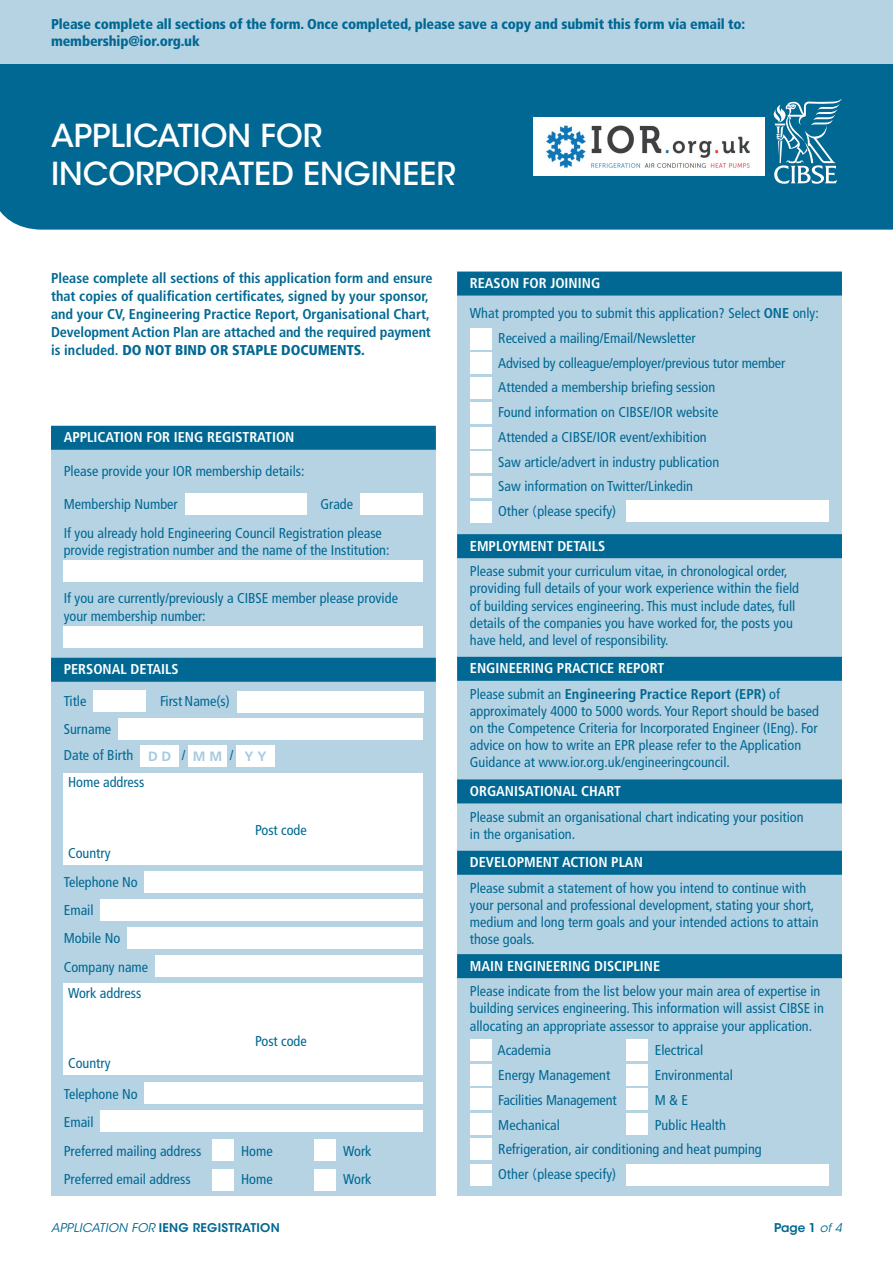
<style>
.page{position:relative;width:893px;height:1263px;background:#fff}
.page>*{position:absolute;margin:0;border:0;box-sizing:border-box;transform-origin:0 0}
.t1{font:500 31.5px/37.5px "ITC Avant Garde Std";color:#fff}
.t2{font:condensed 14.25px/17.1px "Frutiger LT Std";color:#006892}
.t3{font:700 condensed 14.25px/18px "Frutiger LT Std";color:#006892}
.t4{font:700 condensed 14.25px "Frutiger LT Std";color:#fff}
.t5{font:900 condensed 14.25px/17.1px "Frutiger LT Std";letter-spacing:-.01em;color:#006892}
.t6{font:600 12px "ITC Avant Garde Std";letter-spacing:.02em;color:#006892}
.s1{font-weight:900}
.s2{font-weight:700;color:#fff}
.s3{font-weight:700}
.s4{font-family:"Trade Gothic LT Std";font-weight:300;font-stretch:normal;color:#00539b}
.s5{color:#fff}
.s6{font-weight:400}
.s7{font-weight:700;font-stretch:normal;font-size:13.5px;color:#a6cadf}
.s8{font-weight:400;font-style:italic}
</style>
<div class="page">
<div style="left:51px;top:432px;width:385px;height:764px;background:#b6d3e4"></div>
<div style="left:51px;top:426px;width:385px;height:24px;background:#006892"></div>
<div style="left:51px;top:658px;width:385px;height:24px;background:#006892"></div>
<div style="left:185px;top:493px;width:121px;height:21px;background:#fff"></div>
<div style="left:360px;top:493px;width:63px;height:21px;background:#fff"></div>
<div style="left:64px;top:561px;width:359px;height:21px;background:#fff"></div>
<div style="left:64px;top:626px;width:359px;height:21px;background:#fff"></div>
<div style="left:94px;top:690px;width:52px;height:21px;background:#fff"></div>
<div style="left:237px;top:691px;width:186px;height:21px;background:#fff"></div>
<div style="left:118px;top:718px;width:305px;height:21px;background:#fff"></div>
<div style="left:141px;top:746px;width:38px;height:21px;background:#fff"></div>
<div style="left:188px;top:746px;width:39px;height:21px;background:#fff"></div>
<div style="left:236px;top:746px;width:39px;height:21px;background:#fff"></div>
<div style="left:64px;top:773px;width:359px;height:91px;background:#fff"></div>
<div style="left:145px;top:871px;width:278px;height:21px;background:#fff"></div>
<div style="left:101px;top:899px;width:322px;height:21px;background:#fff"></div>
<div style="left:127px;top:927px;width:296px;height:22px;background:#fff"></div>
<div style="left:155px;top:955px;width:268px;height:21px;background:#fff"></div>
<div style="left:64px;top:983px;width:359px;height:92px;background:#fff"></div>
<div style="left:145px;top:1082px;width:278px;height:22px;background:#fff"></div>
<div style="left:101px;top:1111px;width:322px;height:21px;background:#fff"></div>
<div style="left:213px;top:1140px;width:21px;height:21px;background:#fff"></div>
<div style="left:315px;top:1140px;width:21px;height:21px;background:#fff"></div>
<div style="left:213px;top:1169px;width:21px;height:21px;background:#fff"></div>
<div style="left:315px;top:1169px;width:21px;height:21px;background:#fff"></div>
<div style="left:457px;top:277px;width:385px;height:919px;background:#b6d3e4"></div>
<div style="left:457px;top:272px;width:385px;height:24px;background:#006892"></div>
<div style="left:457px;top:534px;width:385px;height:24px;background:#006892"></div>
<div style="left:457px;top:657px;width:385px;height:24px;background:#006892"></div>
<div style="left:457px;top:779px;width:385px;height:24px;background:#006892"></div>
<div style="left:457px;top:851px;width:385px;height:24px;background:#006892"></div>
<div style="left:457px;top:954px;width:385px;height:24px;background:#006892"></div>
<div style="left:470px;top:328px;width:21px;height:21px;background:#fff"></div>
<div style="left:470px;top:353px;width:21px;height:21px;background:#fff"></div>
<div style="left:470px;top:378px;width:21px;height:21px;background:#fff"></div>
<div style="left:470px;top:402px;width:21px;height:22px;background:#fff"></div>
<div style="left:470px;top:427px;width:21px;height:21px;background:#fff"></div>
<div style="left:470px;top:452px;width:21px;height:21px;background:#fff"></div>
<div style="left:470px;top:477px;width:21px;height:21px;background:#fff"></div>
<div style="left:470px;top:501px;width:21px;height:22px;background:#fff"></div>
<div style="left:627px;top:500px;width:202px;height:21px;background:#fff"></div>
<div style="left:470px;top:1039px;width:21px;height:21px;background:#fff"></div>
<div style="left:626px;top:1039px;width:22px;height:21px;background:#fff"></div>
<div style="left:470px;top:1064px;width:21px;height:21px;background:#fff"></div>
<div style="left:626px;top:1064px;width:22px;height:21px;background:#fff"></div>
<div style="left:470px;top:1089px;width:21px;height:21px;background:#fff"></div>
<div style="left:626px;top:1089px;width:22px;height:21px;background:#fff"></div>
<div style="left:470px;top:1113px;width:21px;height:22px;background:#fff"></div>
<div style="left:626px;top:1113px;width:22px;height:22px;background:#fff"></div>
<div style="left:470px;top:1138px;width:21px;height:21px;background:#fff"></div>
<div style="left:470px;top:1164px;width:21px;height:21px;background:#fff"></div>
<div style="left:627px;top:1164px;width:202px;height:21px;background:#fff"></div>
<div style="left:0;top:64px;width:893px;height:166px;background:#006892"></div>
<div style="left:0;top:0;width:893px;height:64px;background:#b6d3e4"></div>
<svg style="left:773px;top:99px;width:69px;height:85px;background:#3e8cac"></svg>
<img style="left:533px;top:118px;width:232px;height:58px">
<p class="t5" style="left:51px;top:15px;width:696px">Please complete all sections of the form. Once completed, please save a copy and submit this form via email to: membership@ior.org.uk</p>
<h1 class="t1" style="left:51px;top:117px;width:406px">APPLICATION FOR<br>INCORPORATED ENGINEER</h1>
<p class="t3" style="left:51px;top:269px;width:383px">Please complete all sections of this application form and ensure that copies of qualification certificates, signed by your sponsor, and your CV, Engineering Practice Report, Organisational Chart, Development Action Plan are attached and the required payment is included. <span class="s1">DO NOT BIND OR STAPLE DOCUMENTS.</span></p>
<p class="t2" style="left:470px;top:268px;width:350px;line-height:30px"><span class="s2">REASON FOR JOINING<br></span>What prompted you to submit this application? Select <span class="s3">ONE</span> only:</p>
<p class="t2" style="left:498px;top:326px;width:289px;line-height:24.8px">Received a mailing/Email/Newsletter<br>Advised by colleague/employer/previous tutor member Attended a membership briefing session<br>Found information on CIBSE/IOR website<br>Attended a CIBSE/IOR event/exhibition<br>Saw article/advert in industry publication<br>Saw information on Twitter/Linkedin<br>Other <span class="s4">(</span>please specify)</p>
<p class="t4" style="left:470px;top:537px;width:137px">EMPLOYMENT DETAILS</p>
<p class="t2" style="left:470px;top:563px;width:331px">Please submit your curriculum vitae, in chronological order, providing full details of your work experience within the field of building services engineering. This must include dates, full details of the companies you have worked for, the posts you have held, and level of responsibility.</p>
<p class="t3" style="left:470px;top:656px;width:312px;line-height:25.7px"><span class="s5">ENGINEERING PRACTICE REPORT<br></span><span class="s6">Please submit an</span> Engineering Practice Report (EPR) <span class="s6">of</span></p>
<p class="t2" style="left:470px;top:703px;width:351px">approximately 4000 to 5000 words. Your Report should be based on the Competence Criteria for Incorporated Engineer (IEng). For advice on how to write an EPR please refer to the Application Guidance at www.ior.org.uk/engineeringcouncil.</p>
<p class="t4" style="left:470px;top:782px;width:153px">ORGANISATIONAL CHART</p>
<p class="t2" style="left:470px;top:808px;width:335px">Please submit an organisational chart indicating your position in the organisation.</p>
<p class="t4" style="left:470px;top:854px;width:175px">DEVELOPMENT ACTION PLAN</p>
<p class="t2" style="left:470px;top:879px;width:350px">Please submit a statement of how you intend to continue with your personal and professional development, stating your short, medium and long term goals and your intended actions to attain those goals.</p>
<p class="t4" style="left:470px;top:957px;width:192px">MAIN ENGINEERING DISCIPLINE</p>
<p class="t2" style="left:470px;top:983px;width:355px">Please indicate from the list below your main area of expertise in building services engineering. This information will assist CIBSE in allocating an appropriate assessor to appraise your application.</p>
<p class="t2" style="left:497px;top:1042px;width:55px">Academia</p>
<p class="t2" style="left:655px;top:1042px;width:50px">Electrical</p>
<p class="t2" style="left:498px;top:1067px;width:114px">Energy Management</p>
<p class="t2" style="left:655px;top:1067px;width:80px">Environmental</p>
<p class="t2" style="left:498px;top:1091px;width:120px">Facilities Management</p>
<p class="t2" style="left:655px;top:1091px;width:35px">M &amp; E</p>
<p class="t2" style="left:498px;top:1116px;width:63px">Mechanical</p>
<p class="t4" style="left:64px;top:429px;width:232px">APPLICATION FOR IENG REGISTRATION</p>
<p class="t2" style="left:64px;top:462px;width:242px">Please provide your IOR membership details:</p>
<p class="t2" style="left:64px;top:495px;width:115px">Membership Number</p>
<p class="t2" style="left:64px;top:489px;width:320px;line-height:29px;text-indent:257px">Grade<br>If you already hold Engineering Council Registration please</p>
<p class="t2" style="left:64px;top:541px;width:327px">provide registration number and the name of the Institution:</p>
<p class="t2" style="left:64px;top:590px;width:336px">If you are currently/previously a CIBSE member please provide your membership number:</p>
<p class="t4" style="left:64px;top:661px;width:116px">PERSONAL DETAILS</p>
<p class="t2" style="left:64px;top:693px;width:24px">Title</p>
<p class="t2" style="left:160px;top:693px;width:71px">First Name(s)</p>
<p class="t2" style="left:64px;top:715px;width:204px;line-height:26.8px">Surname<br>Date of Birth <span class="s7">D D</span> / <span class="s7">M M</span> / <span class="s7">Y Y<br></span>Home address</p>
<p class="t2" style="left:255px;top:822px;width:53px">Post code</p>
<p class="t2" style="left:64px;top:839px;width:86px;line-height:28.5px">Country<br>Telephone No<br>Email<br>Mobile No<br>Company name</p>
<p class="t2" style="left:68px;top:984px;width:75px">Work address</p>
<p class="t2" style="left:255px;top:1032px;width:53px">Post code</p>
<p class="t2" style="left:64px;top:1048px;width:75px;line-height:30.3px">Country<br>Telephone No</p>
<p class="t2" style="left:64px;top:1107px;width:139px;line-height:29px">Email<br>Preferred mailing address</p>
<p class="t2" style="left:498px;top:1112px;width:265px;line-height:24.8px;text-indent:156px">Public Health<br>Refrigeration, air conditioning and heat pumping<br>Other <span class="s4">(</span>please specify)</p>
<p class="t2" style="left:241px;top:1142px;width:33px">Home</p>
<p class="t2" style="left:343px;top:1142px;width:30px">Work</p>
<p class="t2" style="left:64px;top:1170px;width:129px">Preferred email address</p>
<p class="t2" style="left:241px;top:1170px;width:33px">Home</p>
<p class="t2" style="left:343px;top:1170px;width:30px">Work</p>
<p class="t6" style="left:51px;top:1220px;width:230px"><span class="s8">APPLICATION FOR</span> IENG REGISTRATION</p>
<p class="t6" style="left:774px;top:1220px;width:69px">Page 1 <span class="s8">of 4</span></p>
</div>
